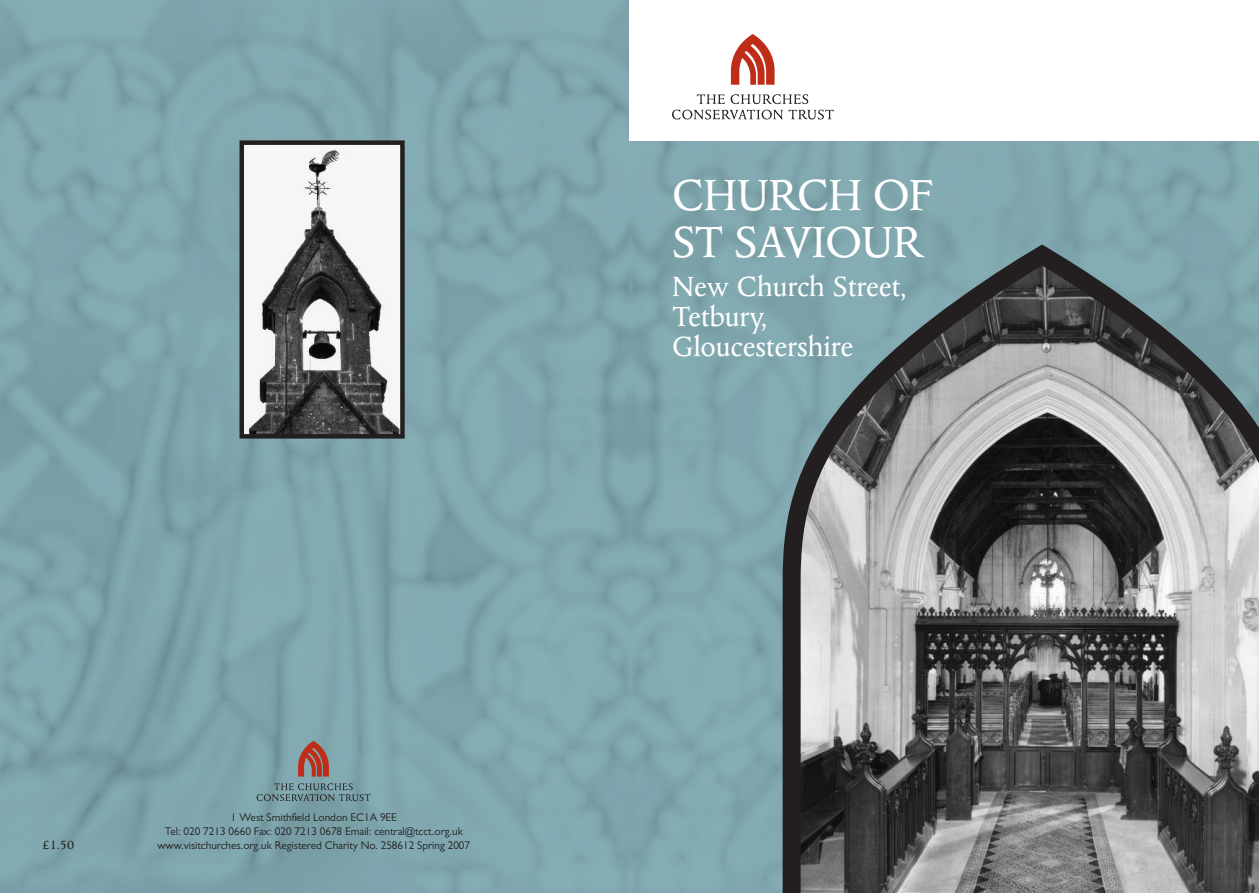
<style>
.page{position:relative;width:1259px;height:893px;background:#fff}
.page>*{position:absolute;margin:0;border:0;box-sizing:border-box;transform-origin:0 0}
.t1{font:49.5px/46.5px "Columbus";letter-spacing:-.025em;color:#fff}
.t2{font:31.5px/30px "Columbus";letter-spacing:-.005em;color:#fff}
.t3{font:13.5px "Columbus";color:#231f20}
.t4{font:11.25px/14.1px "Gill Sans";color:#231f20;text-align:center}
</style>
<div class="page">
<img style="left:0;top:0;width:1259px;height:893px">
<img style="left:244px;top:145px;width:156px;height:289px">
<div style="left:239px;top:140px;width:166px;height:299px;border:4px solid #231f20"></div>
<svg style="left:298px;top:741px;width:31px;height:36px"></svg>
<svg style="left:257px;top:783px;width:113px;height:18px;background:#6d8c92"></svg>
<div style="left:629px;top:0;width:630px;height:140px;background:#fff"></div>
<svg style="left:731px;top:34px;width:43px;height:51px"></svg>
<svg style="left:697px;top:94px;width:111px;height:10px"></svg>
<svg style="left:672px;top:110px;width:161px;height:9px"></svg>
<img style="left:791px;top:583px;width:468px;height:310px">
<svg style="left:782px;top:245px;width:477px;height:338px;background:#798386"></svg>
<p class="t3" style="left:43px;top:839px;width:33px">£1.50</p>
<p class="t4" style="left:158px;top:811px;width:314px">1 West Smithfield London EC1A 9EE<br>Tel: 020 7213 0660 Fax: 020 7213 0678 Email: central@tcct.org.uk www.visitchurches.org.uk Registered Charity No. 258612 Spring 2007</p>
<h1 class="t1" style="left:672px;top:176px;width:263px">CHURCH OF<br>ST SAVIOUR</h1>
<h2 class="t2" style="left:672px;top:274px;width:236px">New Church Street,<br>Tetbury,<br>Gloucestershire</h2>
</div>
